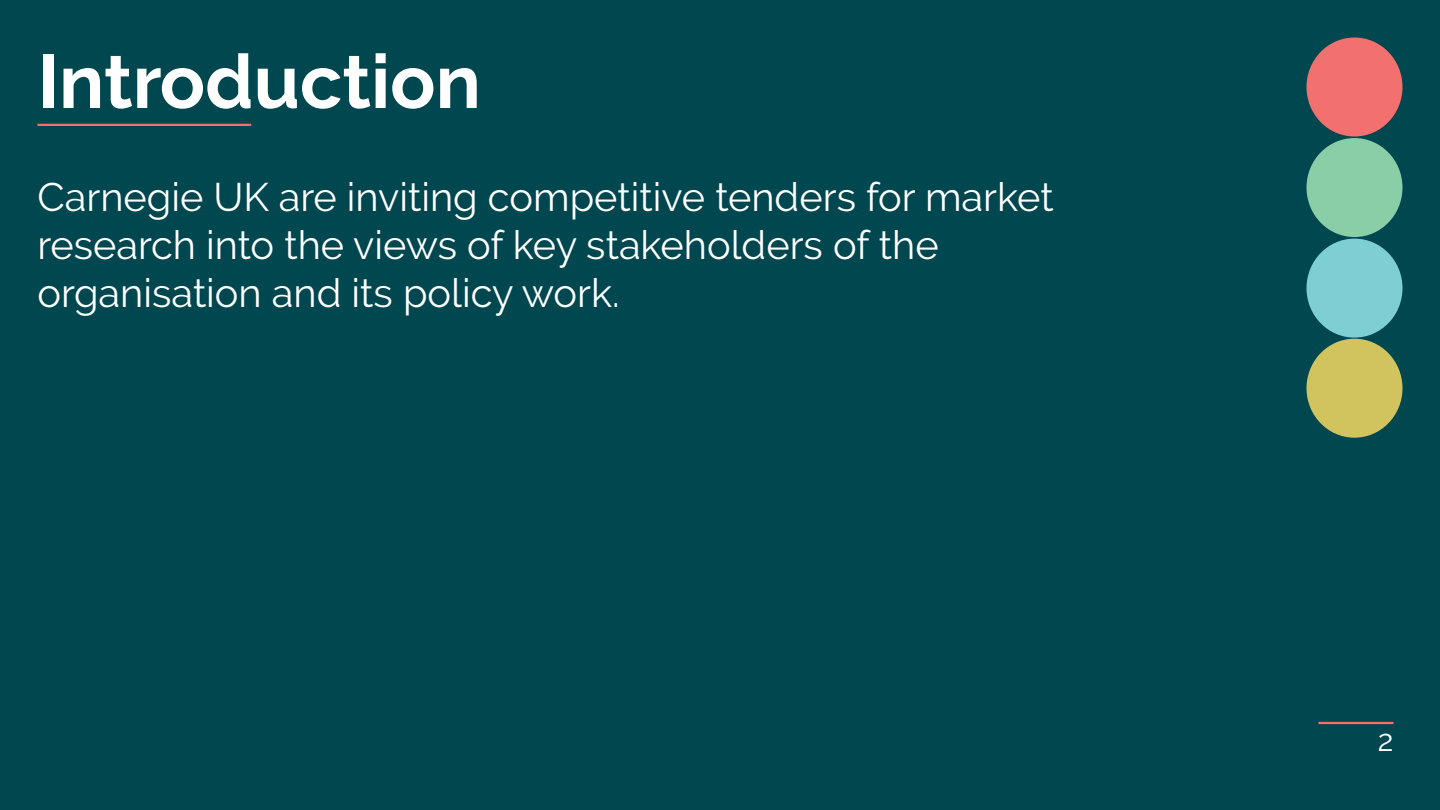
<style>
.page{position:relative;width:1440px;height:810px;background:#004750}
.page>*{position:absolute;margin:0;border:0;box-sizing:border-box;transform-origin:0 0}
.t1{font:700 75px "Raleway";color:#fff}
.t2{font:39.75px/47.7px "Raleway";color:#fff}
.t3{font:30px "Raleway";color:#fff}
</style>
<div class="page">
<hr style="left:1318px;top:722px;width:76px;height:2px;background:#ff6d6a">
<hr style="left:38px;top:124px;width:213px;height:2px;background:#ff6d6a">
<div style="left:1306px;top:38px;width:96px;height:98px;background:#f2706d;border-radius:50%"></div>
<div style="left:1306px;top:138px;width:96px;height:99px;background:#8acea8;border-radius:50%"></div>
<div style="left:1306px;top:239px;width:96px;height:99px;background:#7dcfd4;border-radius:50%"></div>
<div style="left:1306px;top:339px;width:96px;height:99px;background:#d1c35e;border-radius:50%"></div>
<p class="t1" style="left:38px;top:39px;width:445px">Introduction</p>
<p class="t2" style="left:38px;top:173px;width:1018px">Carnegie UK are inviting competitive tenders for market research into the views of key stakeholders of the organisation and its policy work.</p>
<p class="t3" style="left:1378px;top:723px;width:17px">2</p>
</div>
